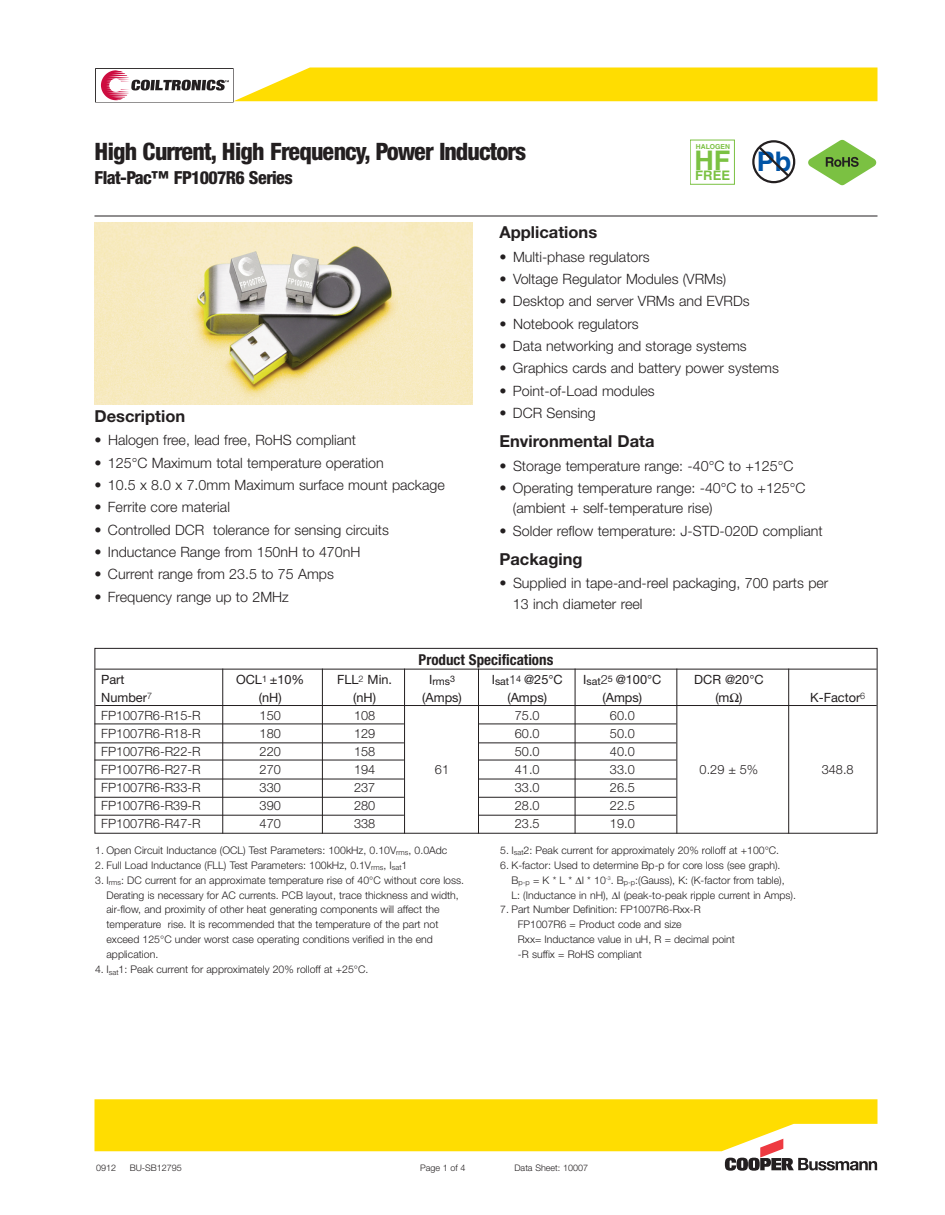
<style>
.page{position:relative;width:945px;height:1215px;background:#fff}
.page>*{position:absolute;margin:0;border:0;box-sizing:border-box;transform-origin:0 0}
.t1{font:700 27px "Helvetica";color:#7bc142}
.t2{font:800 condensed 24px "Helvetica Neue";letter-spacing:-.04em;color:#231f20}
.t3{font:800 condensed 18px "Helvetica Neue";letter-spacing:-.04em;color:#231f20}
.t4{font:700 16.5px "Helvetica Neue";color:#231f20}
.t5{font:700 condensed 15px "Helvetica Neue";color:#231f20}
.t6{font:300 14.25px/20.2px "Helvetica Neue";color:#231f20}
.t7{font:700 13.05px "Helvetica";color:#7bc142}
.t8{font:300 12.75px "Helvetica Neue";color:#231f20}
.t9{font:12.75px "Helvetica Neue";color:#231f20}
.t10{font:300 10.5px/14.9px "Helvetica Neue";color:#231f20}
.t11{font:10.5px "Helvetica Neue";color:#231f20}
.t12{font:300 9px "Helvetica Neue";color:#231f20}
.t13{font:700 6.9px "Helvetica";color:#7bc142}
.s1{font-size:12.75px}
.s2{font-weight:300}
</style>
<div class="page">
<svg style="left:101px;top:68px;width:777px;height:33px"></svg>
<svg style="left:808px;top:140px;width:68px;height:45px"></svg>
<div style="left:690px;top:140px;width:45px;height:44px;border:1px solid #7bc142"></div>
<div style="left:752px;top:140px;width:43px;height:43px;border:2px solid #231f20;border-radius:50%"></div>
<svg style="left:756px;top:144px;width:36px;height:35px"></svg>
<svg style="left:94px;top:1099px;width:784px;height:72px"></svg>
<hr style="left:94px;top:216px;width:784px;height:1px;background:#231f20">
<div style="left:94px;top:648px;width:784px;height:186px;border:1px solid #231f20"></div>
<hr style="left:95px;top:669px;width:782px;height:1px;background:#231f20">
<hr style="left:95px;top:705px;width:782px;height:1px;background:#231f20">
<hr style="left:222px;top:669px;width:1px;height:165px;background:#231f20">
<hr style="left:322px;top:669px;width:1px;height:165px;background:#231f20">
<hr style="left:404px;top:669px;width:1px;height:165px;background:#231f20">
<hr style="left:478px;top:669px;width:1px;height:165px;background:#231f20">
<hr style="left:575px;top:669px;width:1px;height:165px;background:#231f20">
<hr style="left:676px;top:669px;width:1px;height:165px;background:#231f20">
<hr style="left:788px;top:669px;width:1px;height:165px;background:#231f20">
<hr style="left:478px;top:724px;width:198px;height:1px;background:#231f20">
<hr style="left:95px;top:724px;width:309px;height:1px;background:#231f20">
<hr style="left:478px;top:742px;width:198px;height:1px;background:#231f20">
<hr style="left:95px;top:742px;width:309px;height:1px;background:#231f20">
<hr style="left:478px;top:760px;width:198px;height:1px;background:#231f20">
<hr style="left:95px;top:760px;width:309px;height:1px;background:#231f20">
<hr style="left:478px;top:779px;width:198px;height:1px;background:#231f20">
<hr style="left:95px;top:779px;width:309px;height:1px;background:#231f20">
<hr style="left:478px;top:797px;width:198px;height:1px;background:#231f20">
<hr style="left:95px;top:797px;width:309px;height:1px;background:#231f20">
<hr style="left:478px;top:815px;width:198px;height:1px;background:#231f20">
<hr style="left:95px;top:815px;width:309px;height:1px;background:#231f20">
<img style="left:94px;top:222px;width:378px;height:182px">
<h2 class="t2" style="left:94px;top:143px;width:433px">High Current, High Frequency, Power Inductors</h2>
<h3 class="t3" style="left:94px;top:171px;width:200px">Flat-Pac™ FP1007R6 Series</h3>
<p class="t13" style="left:696px;top:144px;width:36px">HALOGEN</p>
<h1 class="t1" style="left:694px;top:150px;width:37px">HF</h1>
<p class="t7" style="left:695px;top:171px;width:98px">FREE <sup>Pb</sup></p>
<h3 class="t4" style="left:94px;top:401px;width:92px">Description</h3>
<h3 class="t6" style="left:94px;top:430px;width:263px">• Halogen free, lead free, RoHS compliant</h3>
<h3 class="t6" style="left:94px;top:452px;width:291px">• 125°C Maximum total temperature operation</h3>
<h3 class="t6" style="left:94px;top:474px;width:352px">• 10.5 x 8.0 x 7.0mm Maximum surface mount package</h3>
<h3 class="t6" style="left:94px;top:497px;width:137px">• Ferrite core material</h3>
<h3 class="t6" style="left:94px;top:519px;width:296px">• Controlled DCR tolerance for sensing circuits</h3>
<h3 class="t6" style="left:94px;top:542px;width:268px">• Inductance Range from 150nH to 470nH</h3>
<h3 class="t6" style="left:94px;top:564px;width:241px">• Current range from 23.5 to 75 Amps</h3>
<h3 class="t6" style="left:94px;top:586px;width:196px">• Frequency range up to 2MHz</h3>
<h3 class="t4" style="left:500px;top:217px;width:99px">Applications</h3>
<h3 class="t6" style="left:500px;top:246px;width:152px">• Multi-phase regulators</h3>
<h3 class="t6" style="left:500px;top:268px;width:228px">• Voltage Regulator Modules (VRMs)</h3>
<h3 class="t6" style="left:499px;top:291px;width:252px">• Desktop and server VRMs and EVRDs</h3>
<h3 class="t6" style="left:500px;top:313px;width:141px">• Notebook regulators</h3>
<h3 class="t6" style="left:499px;top:336px;width:249px">• Data networking and storage systems</h3>
<h3 class="t6" style="left:499px;top:358px;width:281px">• Graphics cards and battery power systems</h3>
<h3 class="t6" style="left:499px;top:380px;width:157px">• Point-of-Load modules</h3>
<h3 class="t6" style="left:499px;top:403px;width:98px">• DCR Sensing</h3>
<h3 class="t4" style="left:500px;top:427px;width:157px">Environmental Data</h3>
<h3 class="t6" style="left:500px;top:455px;width:295px">• Storage temperature range: -40°C to +125°C</h3>
<h3 class="t6" style="left:513px;top:478px;width:294px;text-indent:-13px">• Operating temperature range: -40°C to +125°C (ambient + self-temperature rise)</h3>
<h3 class="t6" style="left:499px;top:520px;width:325px">• Solder reflow temperature: J-STD-020D compliant</h3>
<h3 class="t4" style="left:500px;top:544px;width:85px">Packaging</h3>
<h3 class="t6" style="left:513px;top:573px;width:317px;text-indent:-13px">• Supplied in tape-and-reel packaging, 700 parts per<br>13 inch diameter reel</h3>
<h3 class="t5" style="left:419px;top:650px;width:136px">Product Specifications</h3>
<p class="t9" style="left:101px;top:672px;width:25px">Part</p>
<p class="t9" style="left:236px;top:672px;width:70px">OCL<sup>1</sup> ±10%</p>
<p class="t9" style="left:337px;top:672px;width:56px">FLL<sup>2</sup> Min.</p>
<p class="t11" style="left:429px;top:675px;width:28px"><span class="s1">I</span>rms<sup>3</sup></p>
<p class="t9" style="left:492px;top:672px;width:73px">I<sub>sat</sub><span class="s2">1</span><sup>4</sup> @25°C</p>
<p class="t9" style="left:583px;top:672px;width:80px">I<sub>sat</sub><span class="s2">2</span><sup>5</sup> @100°C</p>
<p class="t9" style="left:694px;top:672px;width:71px">DCR @20°C</p>
<p class="t9" style="left:101px;top:690px;width:52px">Number<sup>7</sup></p>
<p class="t9" style="left:259px;top:690px;width:24px">(nH)</p>
<p class="t9" style="left:353px;top:690px;width:24px">(nH)</p>
<p class="t9" style="left:422px;top:690px;width:41px">(Amps)</p>
<p class="t9" style="left:507px;top:690px;width:41px">(Amps)</p>
<p class="t9" style="left:603px;top:690px;width:41px">(Amps)</p>
<p class="t9" style="left:715px;top:690px;width:29px">(mΩ)</p>
<p class="t9" style="left:810px;top:690px;width:57px">K-Factor<sup>6</sup></p>
<p class="t8" style="left:101px;top:708px;width:101px">FP1007R6-R15-R</p>
<p class="t8" style="left:260px;top:708px;width:23px">150</p>
<p class="t8" style="left:354px;top:708px;width:23px">108</p>
<p class="t8" style="left:515px;top:708px;width:26px">75.0</p>
<p class="t8" style="left:610px;top:708px;width:26px">60.0</p>
<p class="t8" style="left:101px;top:726px;width:101px">FP1007R6-R18-R</p>
<p class="t8" style="left:260px;top:726px;width:23px">180</p>
<p class="t8" style="left:354px;top:726px;width:23px">129</p>
<p class="t8" style="left:515px;top:726px;width:26px">60.0</p>
<p class="t8" style="left:610px;top:726px;width:26px">50.0</p>
<p class="t8" style="left:101px;top:744px;width:101px">FP1007R6-R22-R</p>
<p class="t8" style="left:260px;top:744px;width:23px">220</p>
<p class="t8" style="left:354px;top:744px;width:23px">158</p>
<p class="t8" style="left:515px;top:744px;width:26px">50.0</p>
<p class="t8" style="left:610px;top:744px;width:26px">40.0</p>
<p class="t8" style="left:101px;top:762px;width:101px">FP1007R6-R27-R</p>
<p class="t8" style="left:260px;top:762px;width:23px">270</p>
<p class="t8" style="left:354px;top:762px;width:23px">194</p>
<p class="t8" style="left:435px;top:762px;width:16px">61</p>
<p class="t8" style="left:515px;top:762px;width:26px">41.0</p>
<p class="t8" style="left:610px;top:762px;width:26px">33.0</p>
<p class="t8" style="left:700px;top:762px;width:60px">0.29 ± 5%</p>
<p class="t8" style="left:822px;top:762px;width:33px">348.8</p>
<p class="t8" style="left:101px;top:780px;width:101px">FP1007R6-R33-R</p>
<p class="t8" style="left:260px;top:780px;width:23px">330</p>
<p class="t8" style="left:354px;top:780px;width:23px">237</p>
<p class="t8" style="left:515px;top:780px;width:26px">33.0</p>
<p class="t8" style="left:610px;top:780px;width:26px">26.5</p>
<p class="t8" style="left:101px;top:798px;width:101px">FP1007R6-R39-R</p>
<p class="t8" style="left:260px;top:798px;width:23px">390</p>
<p class="t8" style="left:354px;top:798px;width:23px">280</p>
<p class="t8" style="left:515px;top:798px;width:26px">28.0</p>
<p class="t8" style="left:610px;top:798px;width:26px">22.5</p>
<p class="t8" style="left:101px;top:816px;width:101px">FP1007R6-R47-R</p>
<p class="t8" style="left:260px;top:816px;width:23px">470</p>
<p class="t8" style="left:354px;top:816px;width:23px">338</p>
<p class="t8" style="left:515px;top:816px;width:26px">23.5</p>
<p class="t8" style="left:610px;top:816px;width:26px">19.0</p>
<p class="t10" style="left:95px;top:843px;width:354px">1. Open Circuit Inductance (OCL) Test Parameters: 100kHz, 0.10V<sub>rms</sub>, 0.0Adc</p>
<p class="t10" style="left:95px;top:857px;width:314px">2. Full Load Inductance (FLL) Test Parameters: 100kHz, 0.1V<sub>rms</sub>, I<sub>sat</sub>1</p>
<p class="t10" style="left:107px;top:872px;width:359px;text-indent:-11px">3. I<sub>rms</sub>: DC current for an approximate temperature rise of 40°C without core loss.<br>Derating is necessary for AC currents. PCB layout, trace thickness and width, air-flow, and proximity of other heat generating components will affect the temperature rise. It is recommended that the temperature of the part not exceed 125°C under worst case operating conditions verified in the end application.</p>
<p class="t10" style="left:95px;top:962px;width:275px">4. I<sub>sat</sub>1: Peak current for approximately 20% rolloff at +25°C.</p>
<p class="t10" style="left:500px;top:843px;width:281px">5. I<sub>sat</sub>2: Peak current for approximately 20% rolloff at +100°C.</p>
<p class="t10" style="left:512px;top:857px;width:286px;text-indent:-11px">6. K-factor: Used to determine Bp-p for core loss (see graph).<br>B<sub>p-p</sub> = K * L * ∆I * 10<sup>-3</sup>. B<sub>p-p</sub>:(Gauss), K: (K-factor from table),<br>L: (Inductance in nH), ∆I (peak-to-peak ripple current in Amps).</p>
<p class="t10" style="left:518px;top:902px;width:219px;text-indent:-18px">7. Part Number Definition: FP1007R6-Rxx-R FP1007R6 = Product code and size<br>Rxx= Inductance value in uH, R = decimal point -R suffix = RoHS compliant</p>
<p class="t12" style="left:96px;top:1162px;width:22px">0912</p>
<p class="t12" style="left:130px;top:1162px;width:54px">BU-SB12795</p>
<p class="t12" style="left:420px;top:1162px;width:47px">Page 1 of 4</p>
<p class="t12" style="left:514px;top:1162px;width:75px">Data Sheet: 10007</p>
</div>
